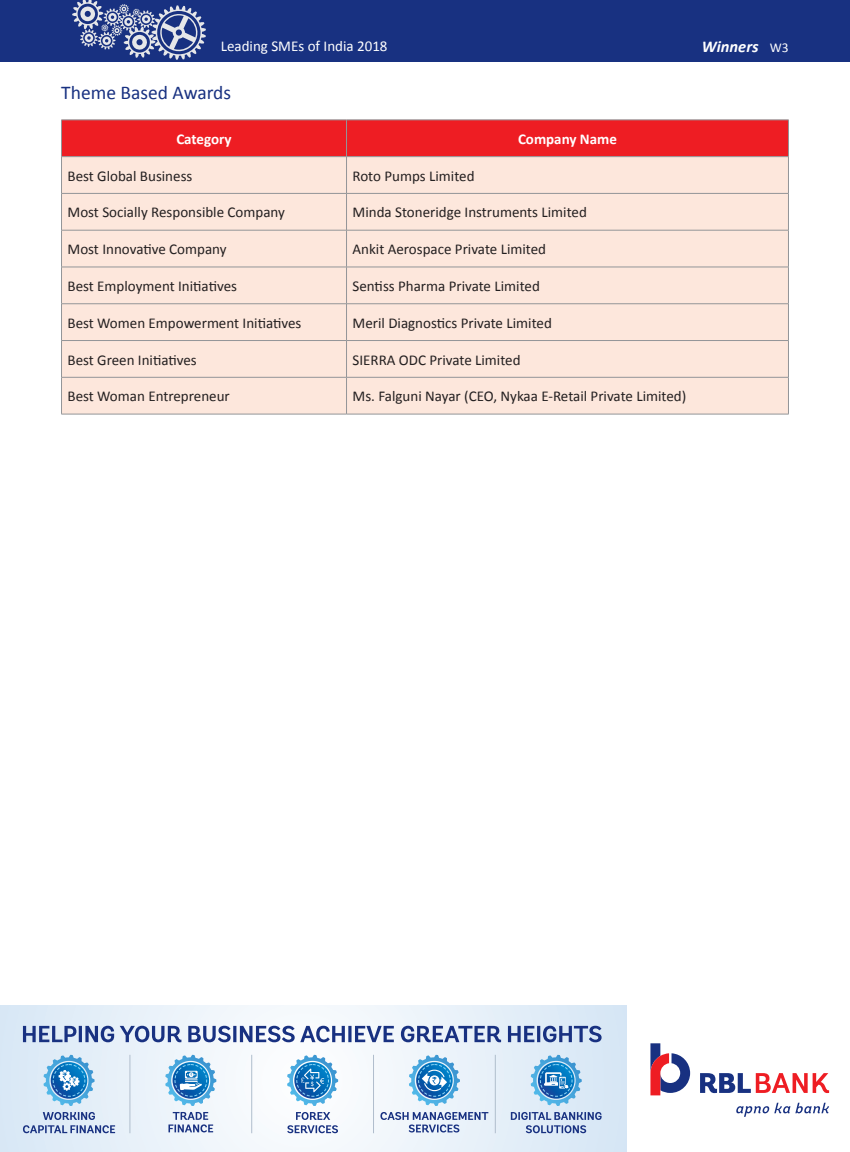
<style>
.page{position:relative;width:850px;height:1152px;background:#fff}
.page>*{position:absolute;margin:0;border:0;box-sizing:border-box;transform-origin:0 0}
.t1{font:19.5px "Calibri";color:#183181}
.t2{font:italic 700 16.5px "Calibri";color:#fff}
.t3{font:15px "Calibri";color:#231f20}
.t4{font:15px "Calibri";color:#fff}
.t5{font:700 15px "Calibri";color:#fff}
.s1{font-weight:400;font-style:normal;font-size:13.5px}
</style>
<div class="page">
<div style="left:0;top:0;width:850px;height:61px;background:#183181"></div>
<svg style="left:72px;top:0;width:134px;height:60px"></svg>
<div style="left:62px;top:121px;width:726px;height:35px;background:#ee1d23"></div>
<div style="left:62px;top:157px;width:726px;height:257px;background:#fde7dc"></div>
<hr style="left:61px;top:120px;width:285px;height:1px;background:#939598">
<hr style="left:61px;top:120px;width:1px;height:36px;background:#939598">
<hr style="left:346px;top:120px;width:442px;height:1px;background:#939598">
<hr style="left:346px;top:120px;width:1px;height:36px;background:#939598">
<hr style="left:788px;top:120px;width:1px;height:36px;background:#939598">
<hr style="left:61px;top:156px;width:285px;height:1px;background:#939598">
<hr style="left:61px;top:157px;width:1px;height:36px;background:#939598">
<hr style="left:346px;top:156px;width:442px;height:1px;background:#939598">
<hr style="left:346px;top:157px;width:1px;height:36px;background:#939598">
<hr style="left:788px;top:157px;width:1px;height:36px;background:#939598">
<hr style="left:61px;top:193px;width:285px;height:1px;background:#939598">
<hr style="left:61px;top:194px;width:1px;height:36px;background:#939598">
<hr style="left:346px;top:193px;width:442px;height:1px;background:#939598">
<hr style="left:346px;top:194px;width:1px;height:36px;background:#939598">
<hr style="left:788px;top:194px;width:1px;height:36px;background:#939598">
<hr style="left:61px;top:230px;width:285px;height:1px;background:#939598">
<hr style="left:61px;top:230px;width:1px;height:37px;background:#939598">
<hr style="left:346px;top:230px;width:442px;height:1px;background:#939598">
<hr style="left:346px;top:230px;width:1px;height:37px;background:#939598">
<hr style="left:788px;top:230px;width:1px;height:37px;background:#939598">
<hr style="left:61px;top:267px;width:285px;height:1px;background:#939598">
<hr style="left:61px;top:267px;width:1px;height:36px;background:#939598">
<hr style="left:346px;top:267px;width:442px;height:1px;background:#939598">
<hr style="left:346px;top:267px;width:1px;height:36px;background:#939598">
<hr style="left:788px;top:267px;width:1px;height:36px;background:#939598">
<hr style="left:61px;top:303px;width:285px;height:1px;background:#939598">
<hr style="left:61px;top:304px;width:1px;height:36px;background:#939598">
<hr style="left:346px;top:303px;width:442px;height:1px;background:#939598">
<hr style="left:346px;top:304px;width:1px;height:36px;background:#939598">
<hr style="left:788px;top:304px;width:1px;height:36px;background:#939598">
<hr style="left:61px;top:340px;width:285px;height:1px;background:#939598">
<hr style="left:61px;top:341px;width:1px;height:36px;background:#939598">
<hr style="left:346px;top:340px;width:442px;height:1px;background:#939598">
<hr style="left:346px;top:341px;width:1px;height:36px;background:#939598">
<hr style="left:788px;top:341px;width:1px;height:36px;background:#939598">
<hr style="left:61px;top:377px;width:285px;height:1px;background:#939598">
<hr style="left:61px;top:377px;width:1px;height:37px;background:#939598">
<hr style="left:346px;top:377px;width:442px;height:1px;background:#939598">
<hr style="left:346px;top:377px;width:1px;height:37px;background:#939598">
<hr style="left:788px;top:377px;width:1px;height:37px;background:#939598">
<hr style="left:61px;top:414px;width:285px;height:1px;background:#939598">
<hr style="left:346px;top:414px;width:442px;height:1px;background:#939598">
<svg style="left:0;top:1005px;width:627px;height:147px"></svg>
<svg style="left:700px;top:1073px;width:129px;height:20px"></svg>
<svg style="left:650px;top:1043px;width:40px;height:52px"></svg>
<svg style="left:736px;top:1102px;width:93px;height:14px"></svg>
<hr style="left:129px;top:1054px;width:1px;height:79px;background:#b0becd">
<hr style="left:251px;top:1054px;width:1px;height:79px;background:#b0becd">
<hr style="left:373px;top:1054px;width:1px;height:79px;background:#b0becd">
<hr style="left:495px;top:1054px;width:1px;height:79px;background:#b0becd">
<svg style="left:23px;top:1111px;width:92px;height:22px;background:#adbcd9"></svg>
<svg style="left:168px;top:1111px;width:45px;height:21px"></svg>
<svg style="left:287px;top:1111px;width:51px;height:22px"></svg>
<svg style="left:511px;top:1111px;width:90px;height:22px;background:#a7b7d6"></svg>
<svg style="left:51px;top:1062px;width:36px;height:36px"></svg>
<div style="left:53px;top:1064px;width:32px;height:32px;border:1px dashed #8dd7f7;border-radius:50%"></div>
<svg style="left:43px;top:1055px;width:36px;height:39px"></svg>
<svg style="left:172px;top:1062px;width:37px;height:36px"></svg>
<div style="left:175px;top:1064px;width:32px;height:32px;border:1px dashed #8dd7f7;border-radius:50%"></div>
<svg style="left:165px;top:1055px;width:37px;height:39px"></svg>
<svg style="left:538px;top:1062px;width:36px;height:36px"></svg>
<svg style="left:540px;top:1064px;width:32px;height:32px"></svg>
<div style="left:540px;top:1064px;width:32px;height:32px;border:1px dashed #8dd7f7;border-radius:50%"></div>
<svg style="left:530px;top:1055px;width:38px;height:39px"></svg>
<svg style="left:294px;top:1062px;width:37px;height:36px"></svg>
<div style="left:296px;top:1064px;width:33px;height:32px;border:1px dashed #8dd7f7;border-radius:50%"></div>
<svg style="left:287px;top:1055px;width:37px;height:39px"></svg>
<svg style="left:380px;top:1111px;width:108px;height:21px"></svg>
<svg style="left:416px;top:1062px;width:36px;height:36px"></svg>
<div style="left:418px;top:1064px;width:32px;height:32px;border:1px dashed #8dd7f7;border-radius:50%"></div>
<svg style="left:409px;top:1055px;width:38px;height:39px"></svg>
<svg style="left:23px;top:1025px;width:578px;height:17px"></svg>
<p class="t4" style="left:221px;top:37px;width:168px">Leading SMEs of India 2018</p>
<p class="t2" style="left:702px;top:36px;width:88px">Winners <span class="s1">W3</span></p>
<h1 class="t1" style="left:61px;top:80px;width:171px">Theme Based Awards</h1>
<p class="t5" style="left:176px;top:129px;width:57px">Category</p>
<p class="t5" style="left:518px;top:129px;width:100px">Company Name</p>
<p class="t3" style="left:67px;top:166px;width:126px">Best Global Business</p>
<p class="t3" style="left:352px;top:166px;width:123px">Roto Pumps Limited</p>
<p class="t3" style="left:67px;top:203px;width:219px">Most Socially Responsible Company</p>
<p class="t3" style="left:352px;top:203px;width:236px">Minda Stoneridge Instruments Limited</p>
<p class="t3" style="left:67px;top:240px;width:161px">Most Innovative Company</p>
<p class="t3" style="left:352px;top:240px;width:195px">Ankit Aerospace Private Limited</p>
<p class="t3" style="left:67px;top:276px;width:171px">Best Employment Initiatives</p>
<p class="t3" style="left:352px;top:276px;width:189px">Sentiss Pharma Private Limited</p>
<p class="t3" style="left:67px;top:313px;width:235px">Best Women Empowerment Initiatives</p>
<p class="t3" style="left:352px;top:313px;width:201px">Meril Diagnostics Private Limited</p>
<p class="t3" style="left:67px;top:350px;width:131px">Best Green Initiatives</p>
<p class="t3" style="left:352px;top:350px;width:170px">SIERRA ODC Private Limited</p>
<p class="t3" style="left:67px;top:387px;width:164px">Best Woman Entrepreneur</p>
<p class="t3" style="left:352px;top:387px;width:335px">Ms. Falguni Nayar (CEO, Nykaa E-Retail Private Limited)</p>
</div>
